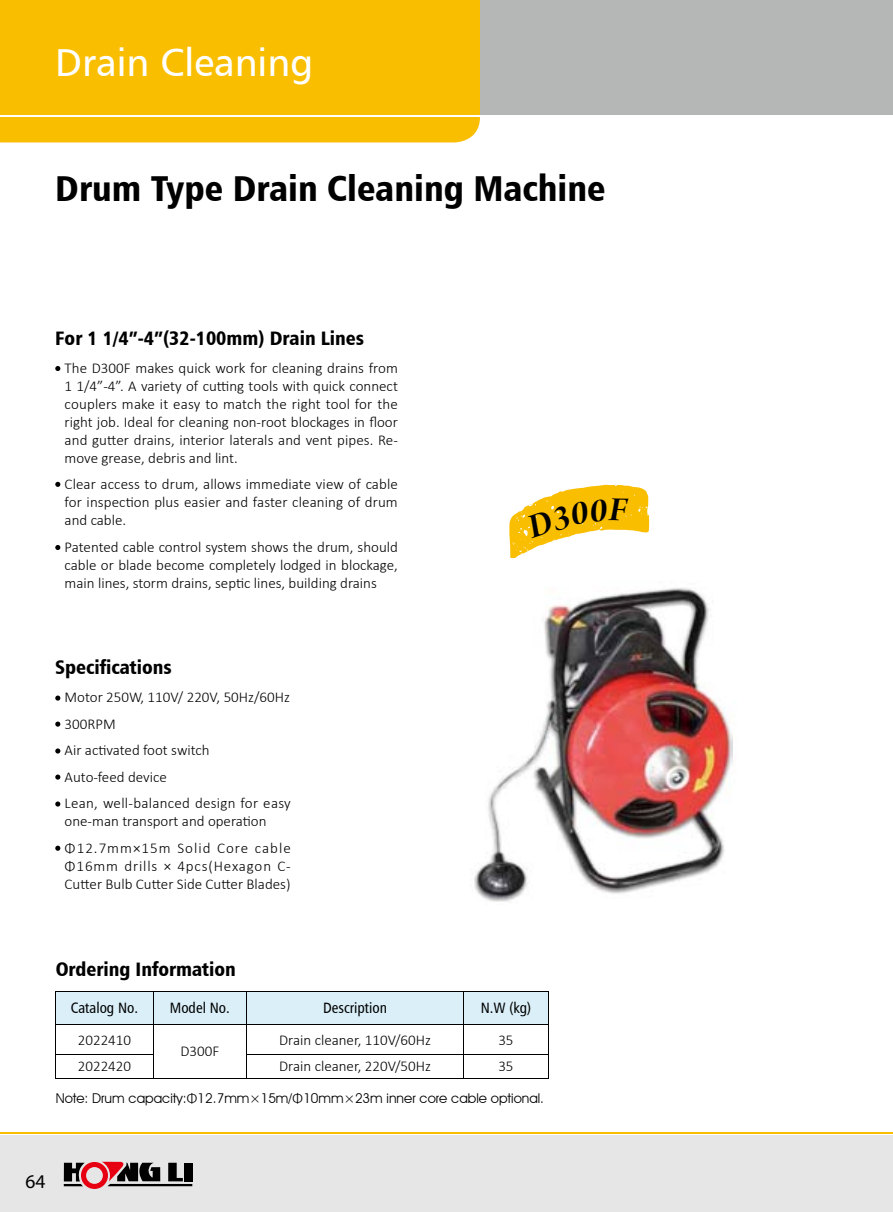
<style>
.page{position:relative;width:893px;height:1212px;background:#fff}
.page>*{position:absolute;margin:0;border:0;box-sizing:border-box;transform-origin:0 0}
.t1{font:39px "Humanist 777 BT Roman B";color:#fff}
.t2{font:36px "Humanist 777 BT Black Condensed B";color:#000}
.t3{font:19.5px "Humanist 777 BT Black Condensed B";color:#000}
.t4{font:19.5px "Myriad Pro";color:#000}
.t5{font:300 15px/18px "Calibri";color:#000}
.t6{font:15px "Humanist 777 BT Roman Condensed B";color:#000}
.t7{font:13.5px "Avant Garde IT Cby BT";color:#000}
.s1{font-family:"Calibri";font-weight:300;font-size:15px}
</style>
<div class="page">
<div style="left:0;top:1135px;width:893px;height:77px;background:#e6e6e6"></div>
<div style="left:0;top:0;width:893px;height:115px;background:#b5b6b6"></div>
<div style="left:0;top:0;width:480px;height:142px;background:#fabe00"></div>
<hr style="left:0;top:115px;width:480px;height:1px;background:#fff">
<hr style="left:0;top:1132px;width:893px;height:1px;background:#fabe00">
<svg style="left:64px;top:1162px;width:128px;height:27px"></svg>
<svg style="left:56px;top:991px;width:493px;height:87px"></svg>
<hr style="left:56px;top:1078px;width:97px;height:1px;background:#000">
<hr style="left:153px;top:1078px;width:94px;height:1px;background:#000">
<hr style="left:247px;top:1078px;width:216px;height:1px;background:#000">
<hr style="left:463px;top:1078px;width:86px;height:1px;background:#000">
<svg style="left:55px;top:695px;width:5px;height:6px"></svg>
<svg style="left:55px;top:721px;width:5px;height:6px"></svg>
<svg style="left:55px;top:748px;width:5px;height:5px"></svg>
<svg style="left:55px;top:774px;width:5px;height:6px"></svg>
<svg style="left:55px;top:801px;width:5px;height:5px"></svg>
<svg style="left:55px;top:846px;width:5px;height:5px"></svg>
<img style="left:474px;top:588px;width:258px;height:314px">
<svg style="left:55px;top:366px;width:5px;height:5px"></svg>
<svg style="left:55px;top:482px;width:5px;height:5px"></svg>
<svg style="left:55px;top:545px;width:5px;height:5px"></svg>
<svg style="left:509px;top:485px;width:141px;height:74px"></svg>
<h1 class="t1" style="left:55px;top:38px;width:260px">Drain Cleaning</h1>
<h2 class="t2" style="left:55px;top:165px;width:552px">Drum Type Drain Cleaning Machine</h2>
<h3 class="t3" style="left:55px;top:325px;width:311px">For 1 1/4”-4”(32-100mm) Drain Lines</h3>
<p class="t5" style="left:65px;top:358px;width:335px;text-align:justify">The D300F makes quick work for cleaning drains from 1 1/4”-4”. A variety of cutting tools with quick connect couplers make it easy to match the right tool for the right job. Ideal for cleaning non-root blockages in floor and gutter drains, interior laterals and vent pipes. Re&shy;move grease, debris and lint.</p>
<p class="t5" style="left:65px;top:475px;width:335px;text-align:justify">Clear access to drum, allows immediate view of cable for inspection plus easier and faster cleaning of drum and cable.</p>
<p class="t5" style="left:65px;top:537px;width:335px;text-align:justify">Patented cable control system shows the drum, should cable or blade become completely lodged in blockage, main lines, storm drains, septic lines, building drains</p>
<h3 class="t3" style="left:55px;top:655px;width:118px">Specifications</h3>
<p class="t5" style="left:65px;top:684px;width:228px;line-height:26.5px">Motor 250W, 110V/ 220V, 50Hz/60Hz<br>300RPM<br>Air activated foot switch<br>Auto-feed device<br>Lean, well-balanced design for easy</p>
<p class="t5" style="left:65px;top:808px;width:228px;line-height:26.5px">one-man transport and operation<br>Φ12.7mm×15m Solid Core cable</p>
<p class="t5" style="left:65px;top:857px;width:228px">Φ16mm drills × 4pcs(Hexagon C-<br>Cutter Bulb Cutter Side Cutter Blades)</p>
<h3 class="t3" style="left:56px;top:956px;width:182px">Ordering Information</h3>
<p class="t6" style="left:71px;top:999px;width:69px">Catalog No.</p>
<p class="t6" style="left:170px;top:999px;width:61px">Model No.</p>
<p class="t6" style="left:323px;top:999px;width:65px">Description</p>
<p class="t6" style="left:481px;top:999px;width:52px">N.W (kg)</p>
<p class="t5" style="left:78px;top:1030px;width:55px">2022410</p>
<p class="t5" style="left:180px;top:1042px;width:40px">D300F</p>
<p class="t5" style="left:279px;top:1030px;width:153px">Drain cleaner, 110V/60Hz</p>
<p class="t5" style="left:498px;top:1030px;width:17px">35</p>
<p class="t5" style="left:78px;top:1057px;width:55px">2022420</p>
<p class="t5" style="left:279px;top:1057px;width:153px">Drain cleaner, 220V/50Hz</p>
<p class="t5" style="left:498px;top:1057px;width:17px">35</p>
<p class="t7" style="left:56px;top:1090px;width:490px">Note: Drum capacity:<span class="s1">Φ</span>12.7mm×15m/<span class="s1">Φ</span>10mm×23m inner core cable optional.</p>
<h3 class="t4" style="left:26px;top:1169px;width:22px">64</h3>
</div>
